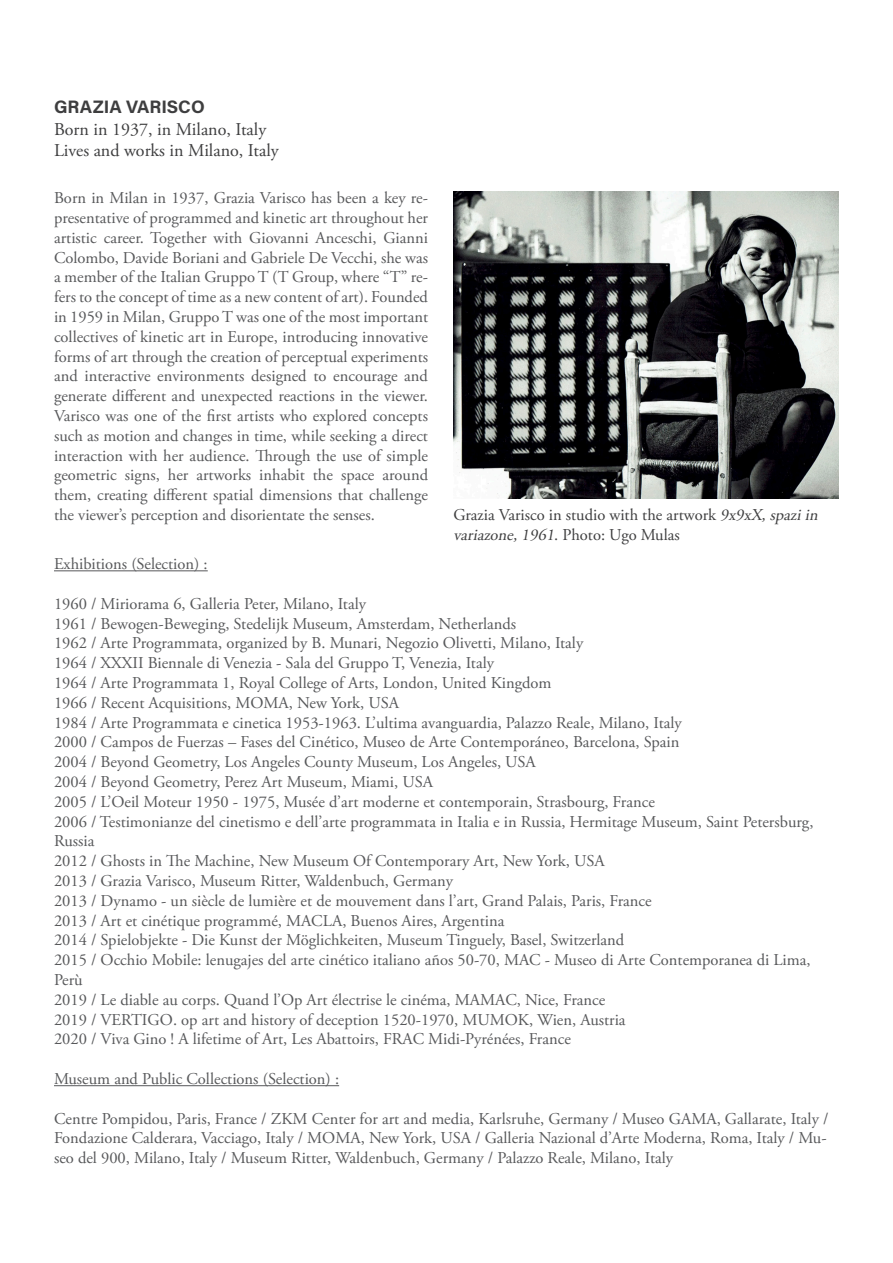
<style>
.page{position:relative;width:893px;height:1263px;background:#fff}
.page>*{position:absolute;margin:0;border:0;box-sizing:border-box;transform-origin:0 0}
.t1{font:18px "Adobe Garamond Pro";color:#3e3e3f}
.t2{font:18px "Acumin Variable Concept";color:#3e3e3f}
.t3{font:16.5px/19.8px "Adobe Garamond Pro";color:#57585a;text-align:justify}
.t4{font:16.5px/19.8px "Adobe Garamond Pro";color:#3e3e3f}
.s1{font-style:italic}
</style>
<div class="page">
<img style="left:454px;top:191px;width:385px;height:308px">
<hr style="left:54px;top:570px;width:154px;height:1px;background:#57585a">
<hr style="left:54px;top:1085px;width:285px;height:1px;background:#57585a">
<p class="t2" style="left:54px;top:94px;width:152px">GRAZIA VARISCO</p>
<p class="t1" style="left:54px;top:118px;width:214px">Born in 1937, in Milano, Italy</p>
<p class="t1" style="left:54px;top:140px;width:226px">Lives and works in Milano, Italy</p>
<p class="t3" style="left:54px;top:189px;width:376px">Born in Milan in 1937, Grazia Varisco has been a key re&shy;presentative of programmed and kinetic art throughout her artistic career. Together with Giovanni Anceschi, Gianni Colombo, Davide Boriani and Gabriele De Vecchi, she was a member of the Italian Gruppo T (T Group, where “T” re&shy;fers to the concept of time as a new content of art). Founded in 1959 in Milan, Gruppo T was one of the most important collectives of kinetic art in Europe, introducing innovative forms of art through the creation of perceptual experiments and interactive environments designed to encourage and generate different and unexpected reactions in the viewer.<br>Varisco was one of the first artists who explored concepts such as motion and changes in time, while seeking a direct interaction with her audience. Through the use of simple geometric signs, her artworks inhabit the space around them, creating different spatial dimensions that challenge the viewer’s perception and disorientate the senses.</p>
<p class="t3" style="left:54px;top:555px;width:155px">Exhibitions (Selection) :</p>
<p class="t3" style="left:54px;top:594px;width:313px">1960 / Miriorama 6, Galleria Peter, Milano, Italy</p>
<p class="t3" style="left:54px;top:614px;width:464px">1961 / Bewogen-Beweging, Stedelijk Museum, Amsterdam, Netherlands</p>
<p class="t3" style="left:54px;top:634px;width:531px">1962 / Arte Programmata, organized by B. Munari, Negozio Olivetti, Milano, Italy</p>
<p class="t3" style="left:54px;top:654px;width:441px">1964 / XXXII Biennale di Venezia - Sala del Gruppo T, Venezia, Italy</p>
<p class="t3" style="left:54px;top:673px;width:499px">1964 / Arte Programmata 1, Royal College of Arts, London, United Kingdom</p>
<p class="t3" style="left:54px;top:693px;width:347px">1966 / Recent Acquisitions, MOMA, New York, USA</p>
<p class="t3" style="left:54px;top:713px;width:629px">1984 / Arte Programmata e cinetica 1953-1963. L’ultima avanguardia, Palazzo Reale, Milano, Italy</p>
<p class="t3" style="left:54px;top:733px;width:627px">2000 / Campos de Fuerzas – Fases del Cinético, Museo de Arte Contemporáneo, Barcelona, Spain</p>
<p class="t3" style="left:54px;top:753px;width:483px">2004 / Beyond Geometry, Los Angeles County Museum, Los Angeles, USA</p>
<p class="t3" style="left:54px;top:772px;width:380px">2004 / Beyond Geometry, Perez Art Museum, Miami, USA</p>
<p class="t3" style="left:54px;top:792px;width:602px">2005 / L’Oeil Moteur 1950 - 1975, Musée d’art moderne et contemporain, Strasbourg, France</p>
<p class="t3" style="left:54px;top:812px;width:761px">2006 / Testimonianze del cinetismo e dell’arte programmata in Italia e in Russia, Hermitage Museum, Saint Petersburg,<br>Russia</p>
<p class="t3" style="left:54px;top:852px;width:552px">2012 / Ghosts in The Machine, New Museum Of Contemporary Art, New York, USA</p>
<p class="t3" style="left:54px;top:871px;width:400px">2013 / Grazia Varisco, Museum Ritter, Waldenbuch, Germany</p>
<p class="t3" style="left:54px;top:891px;width:599px">2013 / Dynamo - un siècle de lumière et de mouvement dans l’art, Grand Palais, Paris, France</p>
<p class="t3" style="left:54px;top:911px;width:452px">2013 / Art et cinétique programmé, MACLA, Buenos Aires, Argentina</p>
<p class="t3" style="left:54px;top:931px;width:572px">2014 / Spielobjekte - Die Kunst der Möglichkeiten, Museum Tinguely, Basel, Switzerland</p>
<p class="t3" style="left:54px;top:951px;width:758px">2015 / Occhio Mobile: lenugajes del arte cinético italiano años 50-70, MAC - Museo di Arte Contemporanea di Lima,<br>Perù</p>
<p class="t3" style="left:54px;top:990px;width:553px">2019 / Le diable au corps. Quand l’Op Art électrise le cinéma, MAMAC, Nice, France</p>
<p class="t3" style="left:54px;top:1010px;width:573px">2019 / VERTIGO. op art and history of deception 1520-1970, MUMOK, Wien, Austria</p>
<p class="t3" style="left:54px;top:1030px;width:518px">2020 / Viva Gino ! A lifetime of Art, Les Abattoirs, FRAC Midi-Pyrénées, France</p>
<p class="t3" style="left:54px;top:1069px;width:287px">Museum and Public Collections (Selection) :</p>
<p class="t3" style="left:54px;top:1109px;width:776px">Centre Pompidou, Paris, France / ZKM Center for art and media, Karlsruhe, Germany / Museo GAMA, Gallarate, Italy / Fondazione Calderara, Vacciago, Italy / MOMA, New York, USA / Galleria Nazional d’Arte Moderna, Roma, Italy / Mu&shy;seo del 900, Milano, Italy / Museum Ritter, Waldenbuch, Germany / Palazzo Reale, Milano, Italy</p>
<p class="t4" style="left:454px;top:505px;width:369px">Grazia Varisco in studio with the artwork <span class="s1">9x9xX,spaziin variazone,1961</span>. Pho to : Ugo Mulas</p>
</div>
